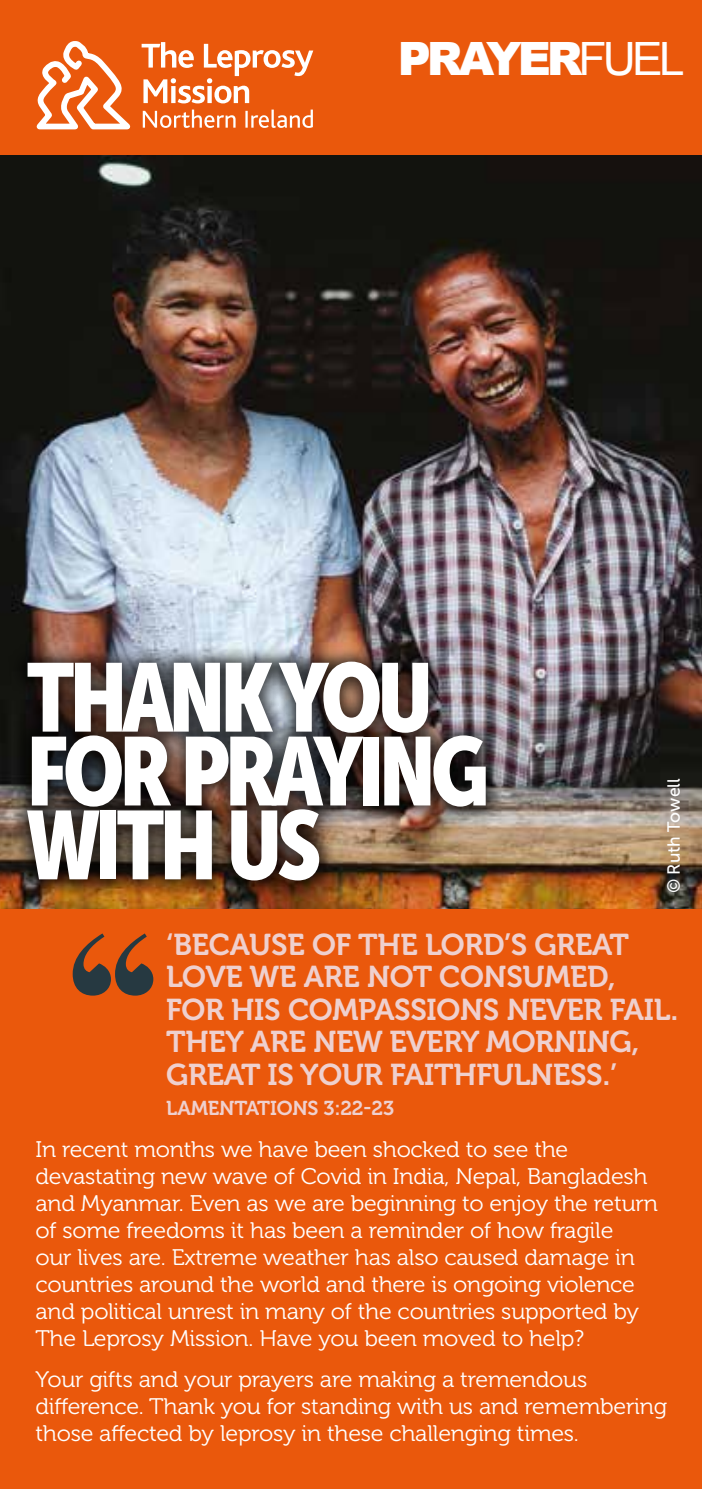
<style>
.page{position:relative;width:702px;height:1489px;background:#fff}
.page>*{position:absolute;margin:0;border:0;box-sizing:border-box;transform-origin:0 0}
.t1{font:96.25px/73.8px "Museo Sans Cond 900";letter-spacing:-.05em;color:#fff}
.t2{font:900 46px "Arial";letter-spacing:-.09em;color:#fff}
.t3{font:30px/32.5px "Museo 700";letter-spacing:-.01em;color:#efd0ce}
.t4{font:22.5px/27px "Museo 300";letter-spacing:-.01em;color:#fff}
.t5{font:20px "Museo 700";letter-spacing:-.01em;color:#efd0ce}
.t6{font:17.5px "Museo Sans 500";color:#fff}
.s1{font-weight:400}
</style>
<div class="page">
<div style="left:0;top:0;width:702px;height:1488px;background:#ea580c"></div>
<svg style="left:36px;top:41px;width:277px;height:89px"></svg>
<img style="left:0;top:156px;width:702px;height:753px">
<svg style="left:73px;top:933px;width:80px;height:62px"></svg>
<div style="left:8px;top:642px;width:498px;height:258px;background:#000;opacity:.75"></div>
<h2 class="t2" style="left:398px;top:25px;width:288px">PRAYER<span class="s1">FUEL</span></h2>
<h1 class="t1" style="left:27px;top:661px;width:464px">THANK YOU<br>FOR PRAYING<br>WITH US</h1>
<p class="t6" style="left:664px;top:893px;width:116px;rotate:-90deg">© Ruth Towell</p>
<h3 class="t3" style="left:166px;top:928px;width:513px">‘BECAUSE OF THE LORD’S GREAT<br>LOVE WE ARE NOT CONSUMED,<br>FOR HIS COMPASSIONS NEVER FAIL.<br>THEY ARE NEW EVERY MORNING,<br>GREAT IS YOUR FAITHFULNESS.’</h3>
<p class="t5" style="left:166px;top:1096px;width:229px">LAMENTATIONS 3:22-23</p>
<p class="t4" style="left:35px;top:1136px;width:624px">In recent months we have been shocked to see the devastating new wave of Covid in India, Nepal, Bangladesh and Myanmar. Even as we are beginning to enjoy the return of some freedoms it has been a reminder of how fragile<br>our lives are. Extreme weather has also caused damage in countries around the world and there is ongoing violence and political unrest in many of the countries supported by The Leprosy Mission. Have you been moved to help?</p>
<p class="t4" style="left:35px;top:1366px;width:633px">Your gifts and your prayers are making a tremendous difference. Thank you for standing with us and remembering those affected by leprosy in these challenging times.</p>
</div>
